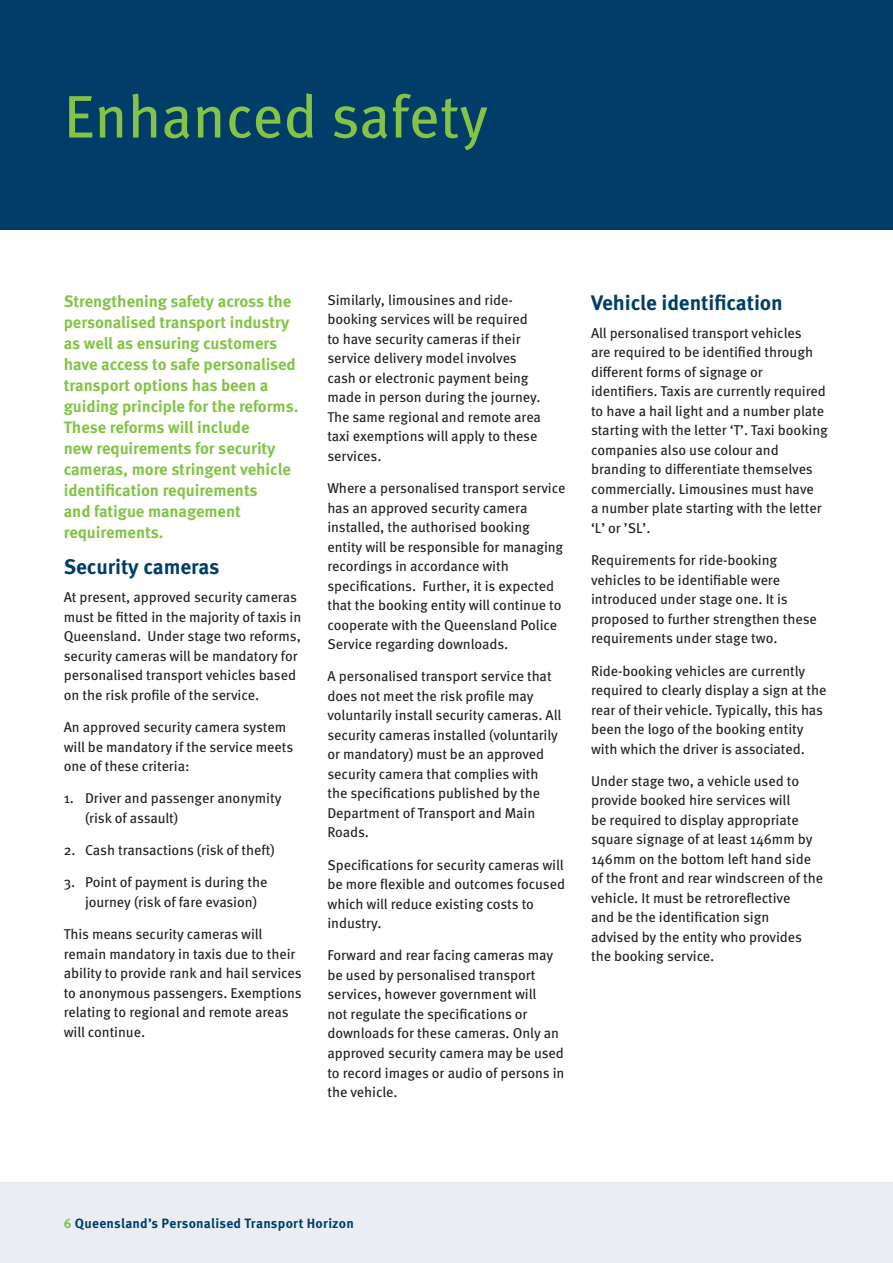
<style>
.page{position:relative;width:893px;height:1263px;background:#fff}
.page>*{position:absolute;margin:0;border:0;box-sizing:border-box;transform-origin:0 0}
.Page_Heading{font:60px "Meta OT";color:#83c447}
.Sub_Heading_3{font:700 21px "Meta OT";letter-spacing:-.005em;color:#003e69}
.Intro_Para{font:700 16.5px/21px "Meta OT";letter-spacing:-.005em;color:#83c447}
.Body_Copy{font:14.25px/19.5px "Meta OT";letter-spacing:-.005em;color:#231f20}
.t1{font:700 13.5px "Meta OT";letter-spacing:.015em;color:#003e69}
.s1{color:#83c447}
</style>
<div class="page">
<div style="left:0;top:0;width:893px;height:229px;background:#003e69"></div>
<div style="left:0;top:1182px;width:893px;height:81px;background:#eaeef4"></div>
<p class="Page_Heading" style="left:64px;top:79px;width:426px">Enhanced safety</p>
<p class="Intro_Para" style="left:64px;top:290px;width:236px">Strengthening safety across the personalised transport industry as well as ensuring customers have access to safe personalised transport options has been a guiding principle for the reforms.<br>These reforms will include<br>new requirements for security cameras, more stringent vehicle identification requirements<br>and fatigue management requirements.</p>
<p class="Sub_Heading_3" style="left:64px;top:554px;width:157px">Security cameras</p>
<p class="Body_Copy" style="left:64px;top:588px;width:239px">At present, approved security cameras must be fitted in the majority of taxis in Queensland. Under stage two reforms, security cameras will be mandatory for personalised transport vehicles based on the risk profile of the service.</p>
<p class="Body_Copy" style="left:64px;top:717px;width:231px">An approved security camera system will be mandatory if the service meets one of these criteria:</p>
<p class="Body_Copy" style="left:85px;top:789px;width:198px;text-indent:-21px">1. Driver and passenger anonymity (risk of assault)</p>
<p class="Body_Copy" style="left:64px;top:840px;width:213px">2. Cash transactions (risk of theft)</p>
<p class="Body_Copy" style="left:85px;top:873px;width:184px;text-indent:-21px">3. Point of payment is during the journey (risk of fare evasion)</p>
<p class="Body_Copy" style="left:64px;top:924px;width:240px">This means security cameras will remain mandatory in taxis due to their ability to provide rank and hail services to anonymous passengers. Exemptions relating to regional and remote areas will continue.</p>
<p class="Body_Copy" style="left:327px;top:290px;width:215px">Similarly, limousines and ride&shy;booking services will be required to have security cameras if their service delivery model involves cash or electronic payment being made in person during the journey.<br>The same regional and remote area taxi exemptions will apply to these services.</p>
<p class="Body_Copy" style="left:327px;top:478px;width:240px">Where a personalised transport service has an approved security camera installed, the authorised booking entity will be responsible for managing recordings in accordance with specifications. Further, it is expected that the booking entity will continue to cooperate with the Queensland Police Service regarding downloads.</p>
<p class="Body_Copy" style="left:327px;top:667px;width:235px">A personalised transport service that does not meet the risk profile may voluntarily install security cameras. All security cameras installed (voluntarily or mandatory) must be an approved security camera that complies with the specifications published by the Department of Transport and Main Roads.</p>
<p class="Body_Copy" style="left:327px;top:855px;width:239px">Specifications for security cameras will be more flexible and outcomes focused which will reduce existing costs to industry.</p>
<p class="Body_Copy" style="left:327px;top:946px;width:238px">Forward and rear facing cameras may be used by personalised transport services, however government will<br>not regulate the specifications or downloads for these cameras. Only an approved security camera may be used to record images or audio of persons in the vehicle.</p>
<p class="Sub_Heading_3" style="left:591px;top:289px;width:193px">Vehicle identification</p>
<p class="Body_Copy" style="left:591px;top:323px;width:238px">All personalised transport vehicles<br>are required to be identified through different forms of signage or identifiers. Taxis are currently required to have a hail light and a number plate starting with the letter ‘T’. Taxi booking companies also use colour and branding to differentiate themselves commercially. Limousines must have<br>a number plate starting with the letter ‘L’ or ’SL’.</p>
<p class="Body_Copy" style="left:591px;top:551px;width:227px">Requirements for ride-booking vehicles to be identifiable were introduced under stage one. It is proposed to further strengthen these requirements under stage two.</p>
<p class="Body_Copy" style="left:591px;top:661px;width:237px">Ride-booking vehicles are currently required to clearly display a sign at the rear of their vehicle. Typically, this has been the logo of the booking entity with which the driver is associated.</p>
<p class="Body_Copy" style="left:591px;top:771px;width:234px">Under stage two, a vehicle used to provide booked hire services will<br>be required to display appropriate square signage of at least 146mm by 146mm on the bottom left hand side of the front and rear windscreen of the vehicle. It must be retroreflective<br>and be the identification sign<br>advised by the entity who provides the booking service.</p>
<p class="t1" style="left:64px;top:1214px;width:292px"><span class="s1">6</span> Queensland’s Personalised Transport Horizon</p>
</div>
